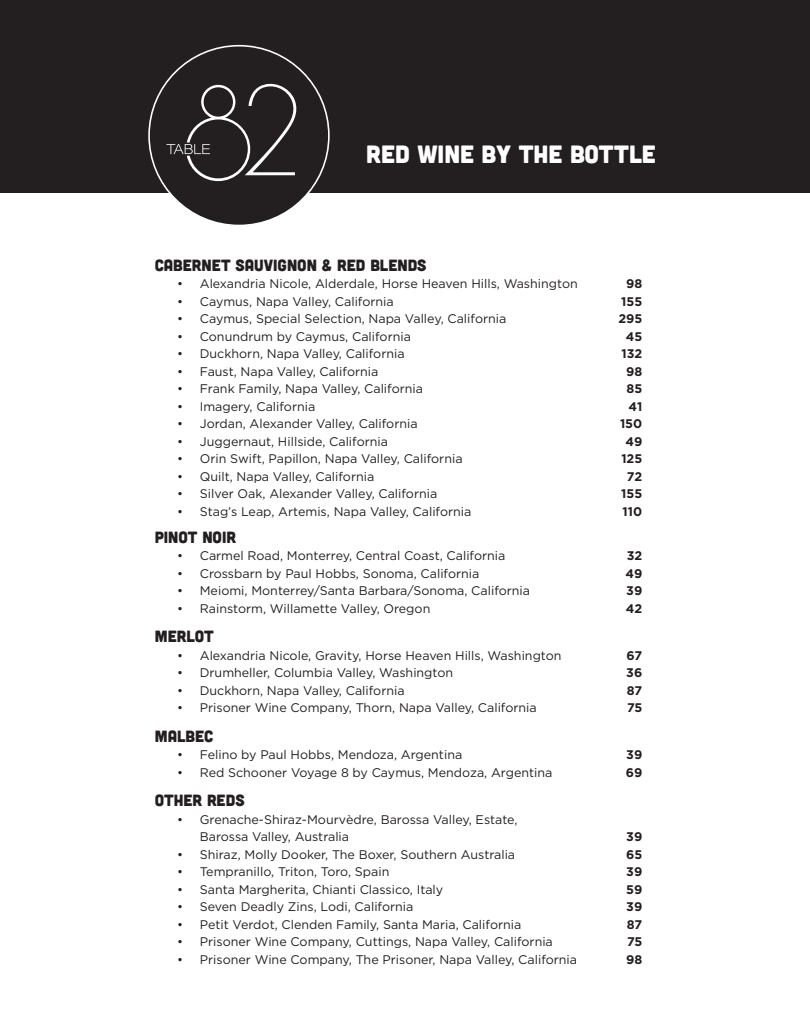
<style>
.page{position:relative;width:810px;height:1035px;background:#fff}
.page>*{position:absolute;margin:0;border:0;box-sizing:border-box;transform-origin:0 0}
.t1{font:25px "Cubano";color:#fff}
.t2{font:16.25px "Cubano";color:#231f20}
.t3{font:12.5px "Gotham";color:#231f20}
.t4{font:700 12.5px "Gotham";color:#231f20}
</style>
<div class="page">
<div style="left:22px;top:0;width:788px;height:193px;background:#231f20"></div>
<div style="left:0;top:0;width:22px;height:193px;background:#231f20"></div>
<div style="left:149px;top:46px;width:180px;height:179px;background:#231f20;border-radius:50%"></div>
<svg style="left:167px;top:79px;width:130px;height:102px"></svg>
<p class="t1" style="left:366px;top:138px;width:291px">RED WINE BY THE BOTTLE</p>
<p class="t2" style="left:155px;top:255px;width:273px">CABERNET SAUVIGNON &amp; RED BLENDS</p>
<p class="t3" style="left:177px;top:277px;width:402px">• Alexandria Nicole, Alderdale, Horse Heaven Hills, Washington</p>
<p class="t4" style="left:626px;top:277px;width:18px">98</p>
<p class="t3" style="left:177px;top:295px;width:218px">• Caymus, Napa Valley, California</p>
<p class="t4" style="left:621px;top:294px;width:23px">155</p>
<p class="t3" style="left:177px;top:312px;width:331px">• Caymus, Special Selection, Napa Valley, California</p>
<p class="t4" style="left:618px;top:312px;width:25px">295</p>
<p class="t3" style="left:177px;top:330px;width:235px">• Conundrum by Caymus, California</p>
<p class="t4" style="left:626px;top:329px;width:18px">45</p>
<p class="t3" style="left:177px;top:347px;width:229px">• Duckhorn, Napa Valley, California</p>
<p class="t4" style="left:621px;top:347px;width:22px">132</p>
<p class="t3" style="left:177px;top:365px;width:203px">• Faust, Napa Valley, California</p>
<p class="t4" style="left:626px;top:364px;width:18px">98</p>
<p class="t3" style="left:177px;top:382px;width:247px">• Frank Family, Napa Valley, California</p>
<p class="t4" style="left:627px;top:382px;width:17px">85</p>
<p class="t3" style="left:177px;top:400px;width:140px">• Imagery, California</p>
<p class="t4" style="left:629px;top:399px;width:15px">41</p>
<p class="t3" style="left:177px;top:417px;width:242px">• Jordan, Alexander Valley, California</p>
<p class="t4" style="left:620px;top:417px;width:24px">150</p>
<p class="t3" style="left:177px;top:435px;width:212px">• Juggernaut, Hillside, California</p>
<p class="t4" style="left:626px;top:434px;width:18px">49</p>
<p class="t3" style="left:177px;top:452px;width:287px">• Orin Swift, Papillon, Napa Valley, California</p>
<p class="t4" style="left:621px;top:452px;width:22px">125</p>
<p class="t3" style="left:177px;top:470px;width:199px">• Quilt, Napa Valley, California</p>
<p class="t4" style="left:627px;top:469px;width:17px">72</p>
<p class="t3" style="left:177px;top:487px;width:262px">• Silver Oak, Alexander Valley, California</p>
<p class="t4" style="left:621px;top:487px;width:23px">155</p>
<p class="t3" style="left:177px;top:505px;width:296px">• Stag’s Leap, Artemis, Napa Valley, California</p>
<p class="t4" style="left:623px;top:504px;width:21px">110</p>
<p class="t2" style="left:155px;top:527px;width:83px">PINOT NOIR</p>
<p class="t3" style="left:177px;top:549px;width:330px">• Carmel Road, Monterrey, Central Coast, California</p>
<p class="t4" style="left:627px;top:549px;width:17px">32</p>
<p class="t3" style="left:177px;top:567px;width:304px">• Crossbarn by Paul Hobbs, Sonoma, California</p>
<p class="t4" style="left:626px;top:566px;width:18px">49</p>
<p class="t3" style="left:177px;top:584px;width:354px">• Meiomi, Monterrey/Santa Barbara/Sonoma, California</p>
<p class="t4" style="left:626px;top:584px;width:17px">39</p>
<p class="t3" style="left:177px;top:602px;width:255px">• Rainstorm, Willamette Valley, Oregon</p>
<p class="t4" style="left:626px;top:601px;width:18px">42</p>
<p class="t2" style="left:155px;top:626px;width:60px">MERLOT</p>
<p class="t3" style="left:177px;top:649px;width:386px">• Alexandria Nicole, Gravity, Horse Heaven Hills, Washington</p>
<p class="t4" style="left:626px;top:648px;width:17px">67</p>
<p class="t3" style="left:177px;top:666px;width:277px">• Drumheller, Columbia Valley, Washington</p>
<p class="t4" style="left:626px;top:666px;width:18px">36</p>
<p class="t3" style="left:177px;top:684px;width:229px">• Duckhorn, Napa Valley, California</p>
<p class="t4" style="left:627px;top:683px;width:17px">87</p>
<p class="t3" style="left:177px;top:701px;width:361px">• Prisoner Wine Company, Thorn, Napa Valley, California</p>
<p class="t4" style="left:627px;top:701px;width:17px">75</p>
<p class="t2" style="left:155px;top:726px;width:60px">MALBEC</p>
<p class="t3" style="left:177px;top:748px;width:286px">• Felino by Paul Hobbs, Mendoza, Argentina</p>
<p class="t4" style="left:626px;top:748px;width:17px">39</p>
<p class="t3" style="left:177px;top:766px;width:377px">• Red Schooner Voyage 8 by Caymus, Mendoza, Argentina</p>
<p class="t4" style="left:626px;top:765px;width:18px">69</p>
<p class="t2" style="left:155px;top:790px;width:91px">OTHER REDS</p>
<p class="t3" style="left:177px;top:813px;width:342px">• Grenache-Shiraz-Mourvèdre, Barossa Valley, Estate,</p>
<p class="t3" style="left:200px;top:830px;width:151px">Barossa Valley, Australia</p>
<p class="t4" style="left:626px;top:830px;width:17px">39</p>
<p class="t3" style="left:177px;top:848px;width:339px">• Shiraz, Molly Dooker, The Boxer, Southern Australia</p>
<p class="t4" style="left:626px;top:847px;width:18px">65</p>
<p class="t3" style="left:177px;top:865px;width:214px">• Tempranillo, Triton, Toro, Spain</p>
<p class="t4" style="left:626px;top:865px;width:17px">39</p>
<p class="t3" style="left:177px;top:883px;width:267px">• Santa Margherita, Chianti Classico, Italy</p>
<p class="t4" style="left:626px;top:882px;width:18px">59</p>
<p class="t3" style="left:177px;top:900px;width:238px">• Seven Deadly Zins, Lodi, California</p>
<p class="t4" style="left:626px;top:900px;width:17px">39</p>
<p class="t3" style="left:177px;top:918px;width:346px">• Petit Verdot, Clenden Family, Santa Maria, California</p>
<p class="t4" style="left:627px;top:917px;width:17px">87</p>
<p class="t3" style="left:177px;top:935px;width:377px">• Prisoner Wine Company, Cuttings, Napa Valley, California</p>
<p class="t4" style="left:627px;top:935px;width:17px">75</p>
<p class="t3" style="left:177px;top:953px;width:401px">• Prisoner Wine Company, The Prisoner, Napa Valley, California</p>
<p class="t4" style="left:626px;top:952px;width:18px">98</p>
</div>
